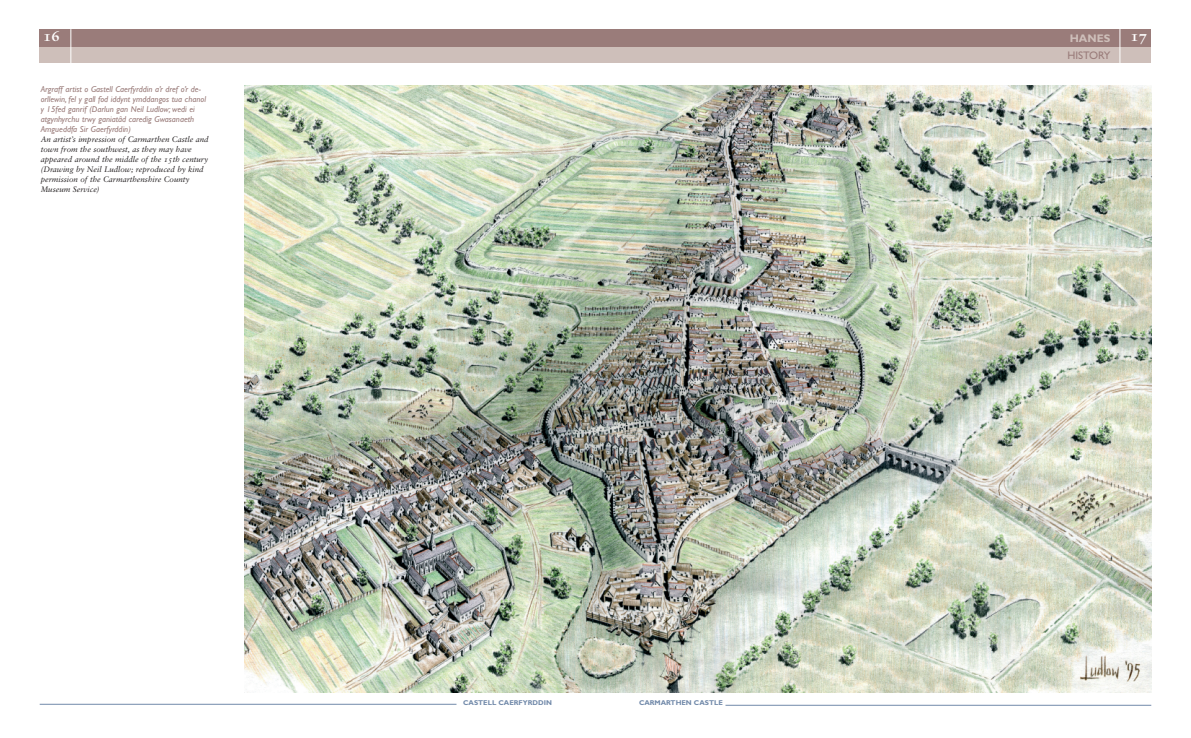
<style>
.page{position:relative;width:1191px;height:738px;background:#fff}
.page>*{position:absolute;margin:0;border:0;box-sizing:border-box;transform-origin:0 0}
.t1{font:15px "Sabon Bold Os F";color:#fff}
.t2{font:11px "Gill Sans";color:#9a7c7a}
.t3{font:700 11px "Gill Sans";color:#cebfba}
.t4{font:italic 8.6px/10px "Gill Sans";color:#9a7c7a}
.t5{font:8px/10px "Sabon Italic Os F";color:#231f20}
.t6{font:700 7px "Gill Sans";color:#728aaa}
</style>
<div class="page">
<hr style="left:40px;top:703px;width:416px;height:1px;background:#728aaa">
<hr style="left:725px;top:704px;width:426px;height:1px;background:#728aaa">
<img style="left:244px;top:85px;width:907px;height:607px">
<div style="left:40px;top:40px;width:1111px;height:23px;background:#cebfba"></div>
<div style="left:40px;top:29px;width:1111px;height:17px;background:#9a7c7a"></div>
<hr style="left:70px;top:29px;width:1px;height:38px;background:#fff">
<hr style="left:1119px;top:25px;width:1px;height:38px;background:#fff">
<h1 class="t1" style="left:43px;top:29px;width:18px">16</h1>
<h2 class="t3" style="left:1069px;top:34px;width:42px">HANES</h2>
<h2 class="t2" style="left:1067px;top:51px;width:44px">HISTORY</h2>
<p class="t4" style="left:41px;top:85px;width:167px">Argraff artist o Gastell Caerfyrddin a’r dref o’r de&shy;orllewin, fel y gall fod iddynt ymddangos tua chanol y 15fed ganrif (Darlun gan Neil Ludlow; wedi ei atgynhyrchu trwy ganiatâd caredig Gwasanaeth Amgueddfa Sir Gaerfyrddin)</p>
<p class="t5" style="left:41px;top:135px;width:169px">An artist’s impression of Carmarthen Castle and town from the southwest, as they may have appeared around the middle of the 15th century (Drawing by Neil Ludlow; reproduced by kind permission of the Carmarthenshire County Museum Service)</p>
<h1 class="t1" style="left:1130px;top:29px;width:18px">17</h1>
<p class="t6" style="left:463px;top:699px;width:90px">CASTELL CAERFYRDDIN</p>
<p class="t6" style="left:639px;top:699px;width:85px">CARMARTHEN CASTLE</p>
</div>
